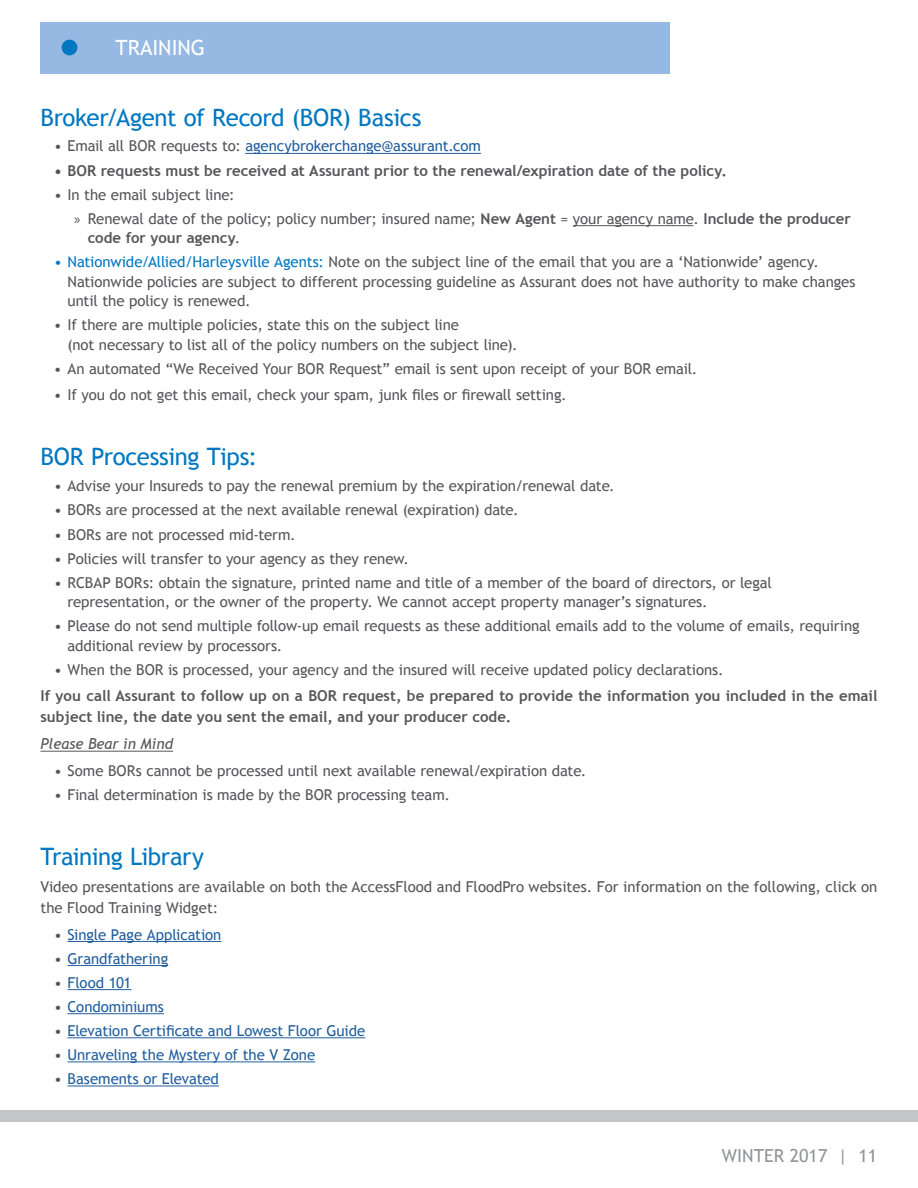
<style>
.page{position:relative;width:918px;height:1188px;background:#fff}
.page>*{position:absolute;margin:0;border:0;box-sizing:border-box;transform-origin:0 0}
.t1{font:24px "Trebuchet MS";letter-spacing:-.015em;color:#0077c1}
.t2{font:21px "Trebuchet MS";color:#fff}
.t3{font:18px "Trebuchet MS";color:#939598}
.t4{font:15px/19.5px "Trebuchet MS";letter-spacing:-.005em;color:#56565a}
.t5{font:700 15px/21px "Trebuchet MS";color:#56565a}
.t6{font:15px "Trebuchet MS";letter-spacing:-.005em;color:#215e9e}
.t7{font:italic 15px "Trebuchet MS";color:#56565a}
.s1{color:#56565a}
.s2{font-family:"Myriad Pro"}
.s3{font-weight:700}
.s4{font-weight:400}
.s5{color:#0077c1}
</style>
<div class="page">
<div style="left:40px;top:22px;width:630px;height:52px;background:#95b9e2"></div>
<div style="left:62px;top:40px;width:15px;height:15px;background:#0077c1;border-radius:50%"></div>
<hr style="left:245px;top:153px;width:236px;height:1px;background:#215e9e">
<hr style="left:573px;top:225px;width:121px;height:1px;background:#56565a">
<hr style="left:40px;top:751px;width:133px;height:1px;background:#56565a">
<hr style="left:68px;top:941px;width:153px;height:1px;background:#215e9e">
<hr style="left:68px;top:965px;width:100px;height:1px;background:#215e9e">
<hr style="left:68px;top:989px;width:64px;height:1px;background:#215e9e">
<hr style="left:68px;top:1013px;width:96px;height:1px;background:#215e9e">
<hr style="left:68px;top:1037px;width:297px;height:1px;background:#215e9e">
<hr style="left:68px;top:1061px;width:247px;height:1px;background:#215e9e">
<hr style="left:68px;top:1086px;width:151px;height:1px;background:#215e9e">
<div style="left:0;top:1110px;width:918px;height:11px;background:#c4c6c8"></div>
<h2 class="t2" style="left:116px;top:36px;width:91px">TRAINING</h2>
<h1 class="t1" style="left:40px;top:103px;width:382px">Broker/Agent of Record (BOR) Basics</h1>
<p class="t6" style="left:54px;top:137px;width:428px"><span class="s1">• Email all BOR requests to:</span> agencybrokerchange@assurant.com</p>
<p class="t5" style="left:54px;top:160px;width:675px">• BOR requests must be received at Assurant prior to the renewal/expiration date of the policy.</p>
<p class="t4" style="left:74px;top:182px;width:778px;line-height:24.2px;text-indent:-20px">• In the email subject line:<br><span class="s2">»</span> Renewal date of the policy; policy number; insured name; <span class="s3">New Agent</span> = your agency name. <span class="s3">Include the producer</span></p>
<p class="t5" style="left:88px;top:227px;width:154px">code for your agency<span class="s4">.</span></p>
<p class="t4" style="left:67px;top:252px;width:790px;text-indent:-13px"><span class="s5">• Nationwide/Allied/Harleysville Agents:</span> Note on the subject line of the email that you are a ‘Nationwide’ agency.<br>Nationwide policies are subject to different processing guideline as Assurant does not have authority to make changes until the policy is renewed.</p>
<p class="t4" style="left:67px;top:316px;width:452px;text-indent:-14px">• If there are multiple policies, state this on the subject line<br>(not necessary to list all of the policy numbers on the subject line).</p>
<p class="t4" style="left:54px;top:359px;width:645px">• An automated “We Received Your BOR Request” email is sent upon receipt of your BOR email.</p>
<p class="t4" style="left:54px;top:385px;width:514px">• If you do not get this email, check your spam, junk files or firewall setting.</p>
<h1 class="t1" style="left:40px;top:443px;width:218px">BOR Processing Tips:</h1>
<p class="t4" style="left:54px;top:477px;width:562px">• Advise your Insureds to pay the renewal premium by the expiration/renewal date.</p>
<p class="t4" style="left:54px;top:501px;width:466px">• BORs are processed at the next available renewal (expiration) date.</p>
<p class="t4" style="left:54px;top:525px;width:243px">• BORs are not processed mid-term.</p>
<p class="t4" style="left:54px;top:549px;width:357px">• Policies will transfer to your agency as they renew.</p>
<p class="t4" style="left:68px;top:573px;width:706px;text-indent:-14px">• RCBAP BORs: obtain the signature, printed name and title of a member of the board of directors, or legal representation, or the owner of the property. We cannot accept property manager’s signatures.</p>
<p class="t4" style="left:68px;top:616px;width:794px;text-indent:-14px">• Please do not send multiple follow-up email requests as these additional emails add to the volume of emails, requiring additional review by processors.</p>
<p class="t4" style="left:54px;top:660px;width:671px">• When the BOR is processed, your agency and the insured will receive updated policy declarations.</p>
<p class="t5" style="left:40px;top:685px;width:839px">If you call Assurant to follow up on a BOR request, be prepared to provide the information you included in the email subject line, the date you sent the email, and your producer code.</p>
<p class="t7" style="left:40px;top:735px;width:134px">Please Bear in Mind</p>
<p class="t4" style="left:54px;top:761px;width:534px">• Some BORs cannot be processed until next available renewal/expiration date.</p>
<p class="t4" style="left:54px;top:785px;width:398px">• Final determination is made by the BOR processing team.</p>
<h1 class="t1" style="left:40px;top:842px;width:165px">Training Library</h1>
<p class="t4" style="left:40px;top:877px;width:838px;line-height:21px">Video presentations are available on both the AccessFlood and FloodPro websites. For information on the following, click on the Flood Training Widget:</p>
<p class="t6" style="left:54px;top:925px;width:169px"><span class="s1">•</span> Single Page Application</p>
<p class="t6" style="left:54px;top:949px;width:116px"><span class="s1">•</span> Grandfathering</p>
<p class="t6" style="left:54px;top:974px;width:79px"><span class="s1">•</span> Flood 101</p>
<p class="t6" style="left:54px;top:998px;width:111px"><span class="s1">•</span> Condominiums</p>
<p class="t6" style="left:54px;top:1022px;width:313px"><span class="s1">•</span> Elevation Certificate and Lowest Floor Guide</p>
<p class="t6" style="left:54px;top:1046px;width:263px"><span class="s1">•</span> Unraveling the Mystery of the V Zone</p>
<p class="t6" style="left:54px;top:1070px;width:167px"><span class="s1">•</span> Basements or Elevated</p>
<p class="t3" style="left:722px;top:1145px;width:157px">WINTER 2017 | 11</p>
</div>
